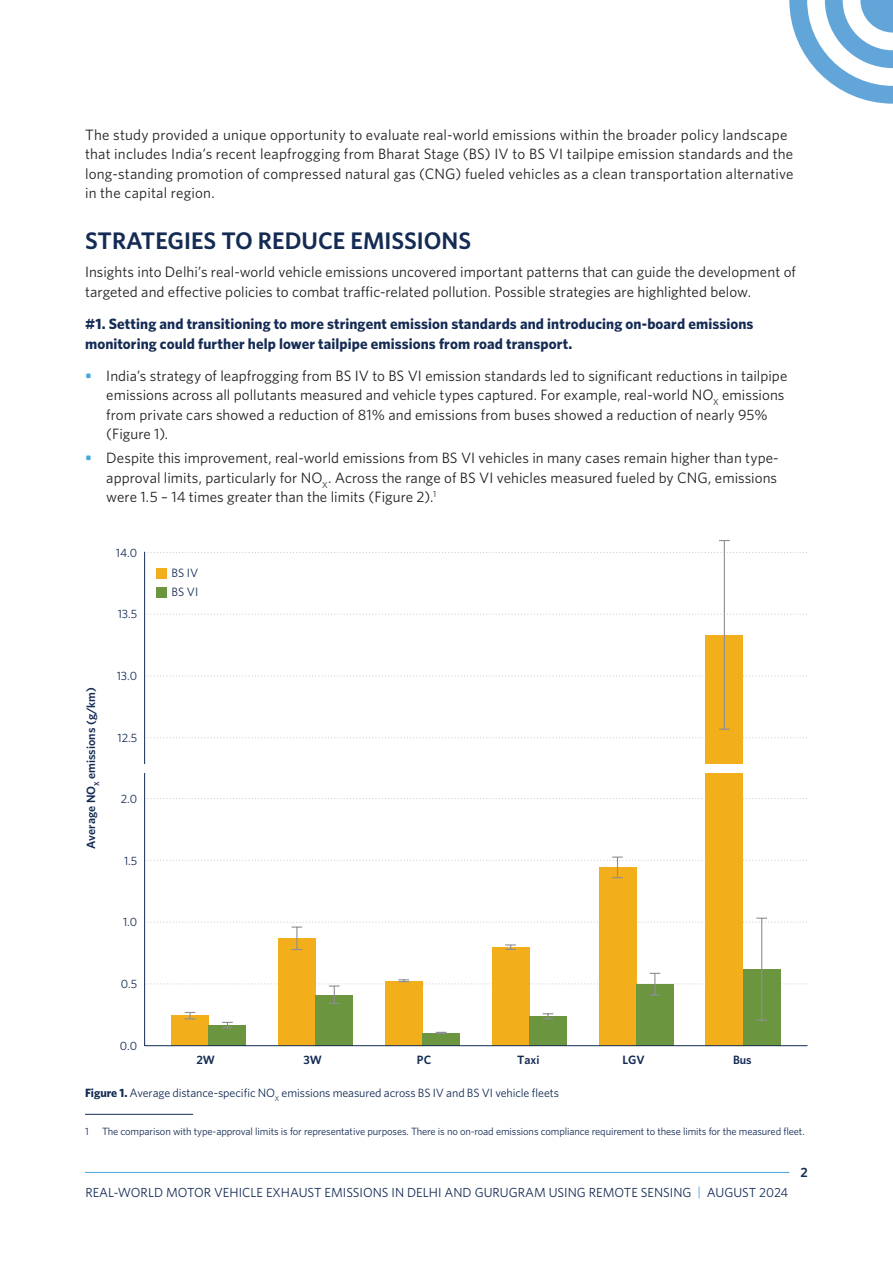
<style>
.page{position:relative;width:893px;height:1263px;background:#fff}
.page>*{position:absolute;margin:0;border:0;box-sizing:border-box;transform-origin:0 0}
.t1{font:600 24px "Whitney";color:#142b54}
.t2{font:15px/19.5px "Whitney";letter-spacing:.005em;color:#231f20}
.t3{font:700 15px/19.5px "Whitney";letter-spacing:.005em;color:#142b54}
.t4{font:600 13.5px "Whitney";color:#142b54}
.t5{font:13.2px "Whitney";color:#142b54}
.Figure_Caption{font:12px/18.6px "Whitney";letter-spacing:-.005em;color:#142b54}
.t6{font:600 12px "Whitney";color:#142b54}
.footnote{font:10.5px "Whitney";letter-spacing:-.01em;color:#142b54}
.s1{font-weight:600;color:#47a7dd}
.s2{font-weight:700}
.s3{color:#47a7dd}
</style>
<div class="page">
<svg style="left:789px;top:0;width:104px;height:104px"></svg>
<hr style="left:85px;top:1172px;width:704px;height:1px;background:#47a7dd">
<hr style="left:85px;top:1114px;width:108px;height:1px;background:#142b54">
<hr style="left:724px;top:540px;width:1px;height:189px;background:#8e8f95">
<svg style="left:144px;top:551px;width:664px;height:495px"></svg>
<div style="left:133px;top:764px;width:658px;height:8px;background:#fff"></div>
<p class="t2" style="left:85px;top:124px;width:710px">The study provided a unique opportunity to evaluate real-world emissions within the broader policy landscape that includes India’s recent leapfrogging from Bharat Stage (BS) IV to BS VI tailpipe emission standards and the long-standing promotion of compressed natural gas (CNG) fueled vehicles as a clean transportation alternative in the capital region.</p>
<h1 class="t1" style="left:85px;top:225px;width:388px">STRATEGIES TO REDUCE EMISSIONS</h1>
<p class="t2" style="left:85px;top:262px;width:712px">Insights into Delhi’s real-world vehicle emissions uncovered important patterns that can guide the development of targeted and effective policies to combat traffic-related pollution. Possible strategies are highlighted below.</p>
<p class="t3" style="left:85px;top:314px;width:670px">#1. Setting and transitioning to more stringent emission standards and introducing on-board emissions monitoring could further help lower tailpipe emissions from road transport.</p>
<p class="t2" style="left:106px;top:366px;width:683px;text-indent:-21px"><span class="s1">•</span> India’s strategy of leapfrogging from BS IV to BS VI emission standards led to significant reductions in tailpipe emissions across all pollutants measured and vehicle types captured. For example, real-world NO<sub>X</sub> emissions from private cars showed a reduction of 81% and emissions from buses showed a reduction of nearly 95% (Figure 1).</p>
<p class="t2" style="left:106px;top:448px;width:674px;text-align:justify;text-indent:-21px"><span class="s1">•</span> Despite this improvement, real-world emissions from BS VI vehicles in many cases remain higher than type&shy;approval limits, particularly for NO<sub>X</sub>. Across the range of BS VI vehicles measured fueled by CNG, emissions were 1.5 – 14 times greater than the limits (Figure 2).<sup>1</sup></p>
<p class="Figure_Caption" style="left:116px;top:543px;width:23px">14.0</p>
<p class="Figure_Caption" style="left:118px;top:605px;width:21px">13.5</p>
<p class="t6" style="left:83px;top:849px;width:164px;rotate:-90deg">Average NO<sub>X</sub> emissions (g/km)</p>
<p class="Figure_Caption" style="left:117px;top:666px;width:22px">13.0</p>
<p class="Figure_Caption" style="left:118px;top:728px;width:21px">12.5</p>
<p class="Figure_Caption" style="left:121px;top:789px;width:18px">2.0</p>
<p class="Figure_Caption" style="left:124px;top:851px;width:15px">1.5</p>
<p class="Figure_Caption" style="left:123px;top:912px;width:16px">1.0</p>
<p class="Figure_Caption" style="left:121px;top:974px;width:18px">0.5</p>
<p class="Figure_Caption" style="left:120px;top:1036px;width:19px">0.0</p>
<p class="Figure_Caption" style="left:171px;top:563px;width:28px">BS IV<br>BS VI</p>
<p class="t6" style="left:196px;top:1051px;width:20px">2W</p>
<p class="t6" style="left:303px;top:1051px;width:20px">3W</p>
<p class="t6" style="left:417px;top:1051px;width:16px">PC</p>
<p class="t6" style="left:517px;top:1051px;width:24px">Taxi</p>
<p class="t6" style="left:622px;top:1051px;width:24px">LGV</p>
<p class="t6" style="left:733px;top:1051px;width:20px">Bus</p>
<p class="Figure_Caption" style="left:85px;top:1083px;width:475px"><span class="s2">Figure 1.</span> Average distance-specific NO<sub>X</sub> emissions measured across BS IV and BS VI vehicle fleets</p>
<p class="footnote" style="left:85px;top:1125px;width:5px">1</p>
<p class="footnote" style="left:102px;top:1125px;width:704px">The comparison with type-approval limits is for representative purposes. There is no on-road emissions compliance requirement to these limits for the measured fleet.</p>
<p class="t5" style="left:85px;top:1183px;width:704px">REAL-WORLD MOTOR VEHICLE EXHAUST EMISSIONS IN DELHI AND GURUGRAM USING REMOTE SENSING <span class="s3">|</span> AUGUST 2024</p>
<p class="t4" style="left:801px;top:1163px;width:9px">2</p>
</div>
